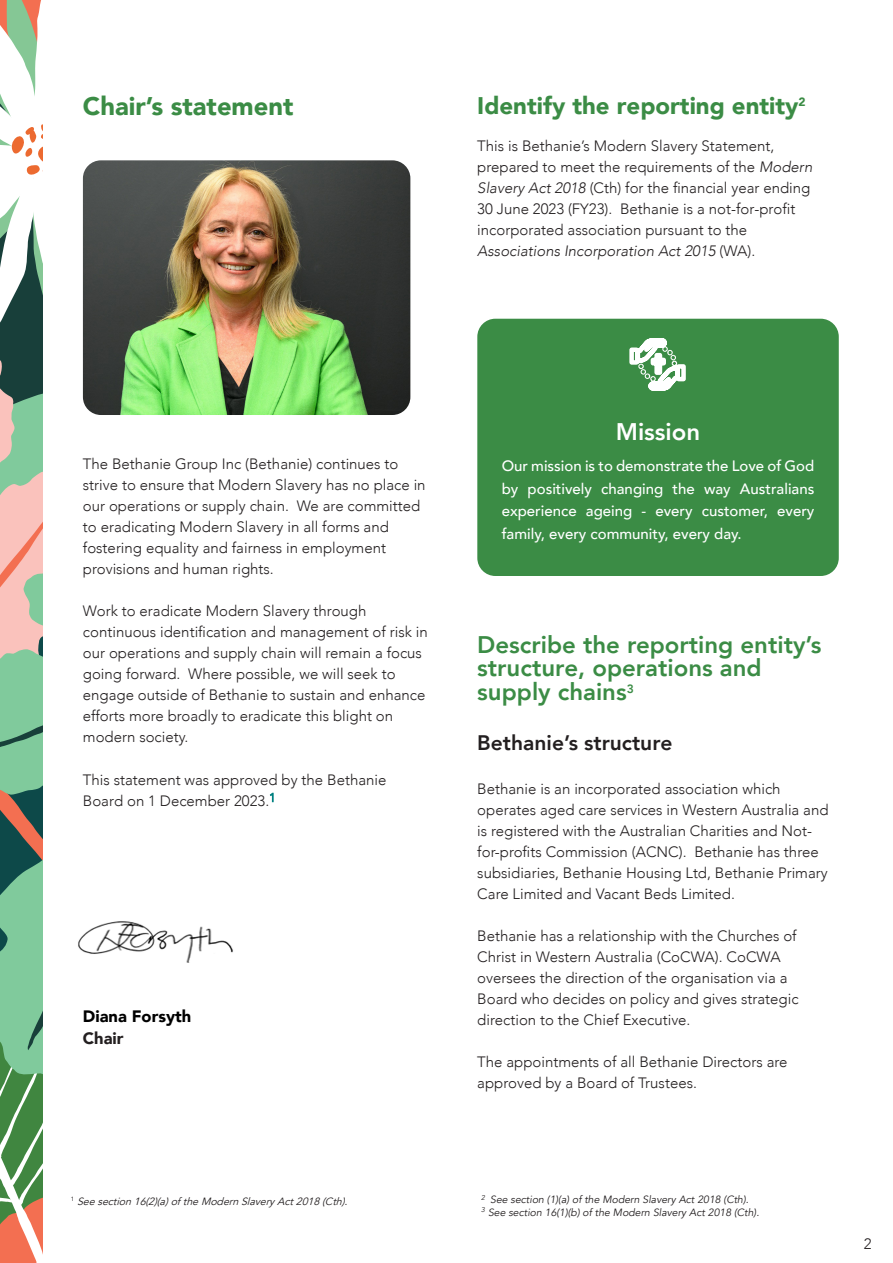
<style>
.page{position:relative;width:893px;height:1263px;background:#fff}
.page>*{position:absolute;margin:0;border:0;box-sizing:border-box;transform-origin:0 0}
.t1{font:900 25.5px "Avenir";color:#3b8c45}
.Body_10pt{font:800 24px/23.7px "Avenir";color:#3b8c45}
.Body_10pt-2{font:900 24px "Avenir";color:#3b8c45}
.t2{font:800 24px "Avenir";color:#fff}
.Body_10pt-3{font:800 21px "Avenir";color:#231f20}
.Body_10pt-4{font:900 16.5px/22.2px "Avenir";color:#000}
.Body_10pt-5{font:300 15px/21px "Avenir";color:#231f20}
.Body_10pt-6{font:500 15px/22.5px "Avenir";color:#fff;text-align:justify}
.Note_small{font:italic 10.5px/12.6px "Avenir";color:#231f20}
.Note_small-2{font:italic 10.5px "Avenir";color:#231f20}
.s1{font-style:italic}
.s2{color:#231f20}
</style>
<div class="page">
<svg style="left:0;top:0;width:43px;height:1263px"></svg>
<img style="left:83px;top:160px;width:327px;height:255px">
<div style="left:477px;top:319px;width:362px;height:257px;background:#3b8c45;border-radius:18px"></div>
<svg style="left:629px;top:338px;width:57px;height:53px"></svg>
<img style="left:78px;top:921px;width:155px;height:41px">
<p class="t1" style="left:83px;top:84px;width:212px">Chair’s statement</p>
<p class="Body_10pt-2" style="left:477px;top:85px;width:330px">Identify the reporting entity<sup>2</sup></p>
<p class="Body_10pt-5" style="left:477px;top:135px;width:337px">This is Bethanie’s Modern Slavery Statement, prepared to meet the requirements of the <span class="s1">Modern Slavery Act 2018</span> (Cth) for the financial year ending 30 June 2023 (FY23). Bethanie is a not-for-profit incorporated association pursuant to the <span class="s1">Associations Incorporation Act 2015</span> (WA).</p>
<p class="Body_10pt-5" style="left:83px;top:453px;width:344px">The Bethanie Group Inc (Bethanie) continues to strive to ensure that Modern Slavery has no place in our operations or supply chain. We are committed to eradicating Modern Slavery in all forms and fostering equality and fairness in employment provisions and human rights.</p>
<p class="Body_10pt-5" style="left:83px;top:601px;width:346px">Work to eradicate Modern Slavery through continuous identification and management of risk in our operations and supply chain will remain a focus going forward. Where possible, we will seek to engage outside of Bethanie to sustain and enhance efforts more broadly to eradicate this blight on modern society.</p>
<p class="Body_10pt-5" style="left:83px;top:769px;width:305px;line-height:21.8px">This statement was approved by the Bethanie<br>Board on 1 December 2023.<sup>1</sup></p>
<p class="Body_10pt-4" style="left:83px;top:1004px;width:110px">Diana Forsyth<br><span class="s2">Chair</span></p>
<p class="t2" style="left:616px;top:413px;width:86px">Mission</p>
<p class="Body_10pt-6" style="left:502px;top:454px;width:314px">Our mission is to demonstrate the Love of God by positively changing the way Australians experience ageing - every customer, every family, every community, every day.</p>
<p class="Body_10pt" style="left:477px;top:632px;width:346px">Describe the reporting entity’s structure, operations and supply chains<sup>3</sup></p>
<p class="Body_10pt-3" style="left:477px;top:727px;width:197px">Bethanie’s structure</p>
<p class="Body_10pt-5" style="left:477px;top:778px;width:353px">Bethanie is an incorporated association which operates aged care services in Western Australia and is registered with the Australian Charities and Not&shy;for-profits Commission (ACNC). Bethanie has three subsidiaries, Bethanie Housing Ltd, Bethanie Primary Care Limited and Vacant Beds Limited.</p>
<p class="Body_10pt-5" style="left:477px;top:925px;width:323px">Bethanie has a relationship with the Churches of Christ in Western Australia (CoCWA). CoCWA oversees the direction of the organisation via a Board who decides on policy and gives strategic direction to the Chief Executive.</p>
<p class="Body_10pt-5" style="left:477px;top:1051px;width:312px">The appointments of all Bethanie Directors are approved by a Board of Trustees.</p>
<p class="Note_small-2" style="left:71px;top:1195px;width:281px"><sup>1</sup> Seesection16(2)(a)oftheModernSlaveryAct2018(Cth).</p>
<p class="Note_small" style="left:481px;top:1193px;width:279px"><sup>2</sup> See section (1)(a) of the Modern Slavery Act 2018 (Cth).<br><sup>3</sup> See section 16(1)(b) of the Modern Slavery Act 2018 (Cth).</p>
<p class="Body_10pt-5" style="left:864px;top:1233px;width:9px">2</p>
</div>
